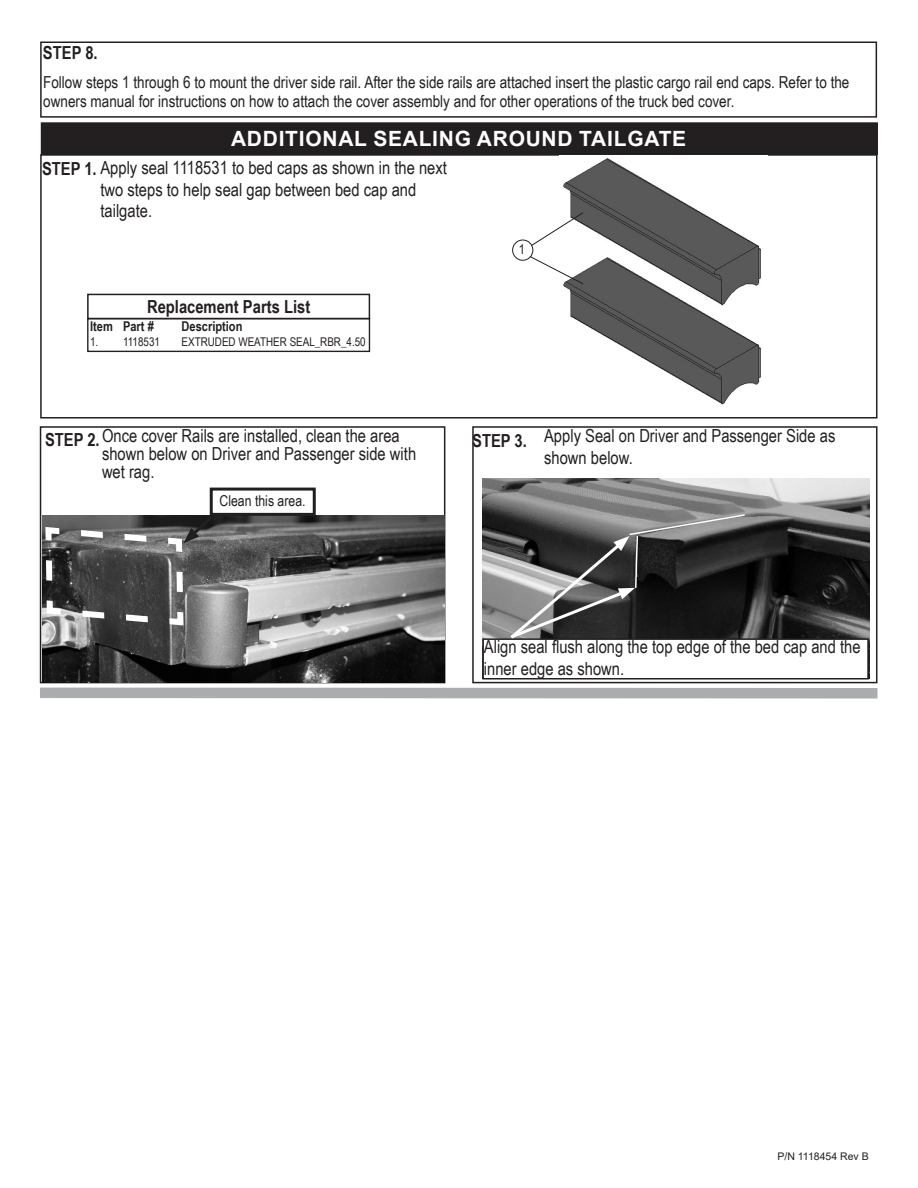
<style>
.page{position:relative;width:918px;height:1188px;background:#fff}
.page>*{position:absolute;margin:0;border:0;box-sizing:border-box;transform-origin:0 0}
.t1{font:700 21px "Arial";letter-spacing:.035em;color:#fff}
.t2{font:18px/21.6px "Arial Narrow";color:#231f20}
.t3{font:700 18px "Arial Narrow";color:#231f20}
.t4{font:16.5px/19.8px "Arial Narrow";color:#231f20}
.t5{font:15px "Arial Narrow";color:#231f20}
.Subhead_2{font:700 13.5px "Arial Narrow";color:#231f20}
.t6{font:13.5px "Arial Narrow";color:#231f20}
.t7{font:12px "Arial Narrow";color:#231f20}
.t8{font:10.5px "Arial";color:#231f20}
.s1{font-weight:700}
</style>
<div class="page">
<div style="left:40px;top:154px;width:838px;height:264px;border:2px solid #231f20"></div>
<img style="left:559px;top:155px;width:209px;height:250px">
<div style="left:472px;top:426px;width:406px;height:257px;border:2px solid #231f20"></div>
<div style="left:40px;top:426px;width:405px;height:257px;border:2px solid #231f20"></div>
<div style="left:41px;top:123px;width:836px;height:31px;background:#231f20"></div>
<div style="left:41px;top:123px;width:837px;height:32px;border:1px solid #231f20"></div>
<div style="left:40px;top:688px;width:837px;height:10px;background:#abacb0"></div>
<img style="left:43px;top:516px;width:401px;height:166px">
<div style="left:210px;top:488px;width:106px;height:28px;border:3px solid #231f20"></div>
<svg style="left:42px;top:513px;width:174px;height:116px;background:#636363"></svg>
<div style="left:512px;top:240px;width:21px;height:21px;border:1px solid #231f20;border-radius:50%"></div>
<svg style="left:529px;top:256px;width:55px;height:29px"></svg>
<svg style="left:531px;top:212px;width:53px;height:34px"></svg>
<div style="left:87px;top:318px;width:283px;height:34px;border:1px solid #231f20"></div>
<div style="left:87px;top:294px;width:283px;height:25px;border:2px solid #231f20"></div>
<div style="left:40px;top:42px;width:837px;height:76px;border:2px solid #231f20"></div>
<img style="left:483px;top:478px;width:387px;height:201px">
<div style="left:483px;top:639px;width:385px;height:40px;background:#fff"></div>
<div style="left:482px;top:638px;width:387px;height:42px;border:2px solid #231f20"></div>
<svg style="left:507px;top:513px;width:239px;height:128px;background:#4c4c4c"></svg>
<p class="t3" style="left:43px;top:40px;width:56px">STEP 8.</p>
<p class="t4" style="left:43px;top:71px;width:808px">Follow steps 1 through 6 to mount the driver side rail. After the side rails are attached insert the plastic cargo rail end caps. Refer to the owners manual for instructions on how to attach the cover assembly and for other operations of the truck bed cover.</p>
<p class="t1" style="left:231px;top:124px;width:457px">ADDITIONAL SEALING AROUND TAILGATE</p>
<p class="t2" style="left:42px;top:156px;width:407px"><span class="s1">STEP 1.</span> Apply seal 1118531 to bed caps as shown in the next</p>
<p class="t2" style="left:100px;top:178px;width:317px">two steps to help seal gap between bed cap and tailgate.</p>
<p class="t3" style="left:147px;top:293px;width:165px">Replacement Parts List</p>
<p class="Subhead_2" style="left:90px;top:316px;width:65px">Item Part #</p>
<p class="Subhead_2" style="left:182px;top:316px;width:62px">Description</p>
<p class="t7" style="left:90px;top:333px;width:71px">1. 1118531</p>
<p class="t7" style="left:182px;top:333px;width:186px">EXTRUDED WEATHER SEAL_RBR_4.50</p>
<p class="t6" style="left:519px;top:239px;width:8px">1</p>
<p class="t3" style="left:45px;top:426px;width:56px">STEP 2.</p>
<p class="t2" style="left:102px;top:426px;width:316px;line-height:18px">Once cover Rails are installed, clean the area shown below on Driver and Passenger side with wet rag.</p>
<p class="t3" style="left:472px;top:427px;width:56px">STEP 3.</p>
<p class="t2" style="left:544px;top:425px;width:293px">Apply Seal on Driver and Passenger Side as shown below.</p>
<p class="t5" style="left:219px;top:490px;width:88px">Clean this area.</p>
<p class="t2" style="left:484px;top:635px;width:378px">Align seal flush along the top edge of the bed cap and the inner edge as shown.</p>
<p class="t8" style="left:777px;top:1149px;width:93px">P/N 1118454 Rev B</p>
</div>
